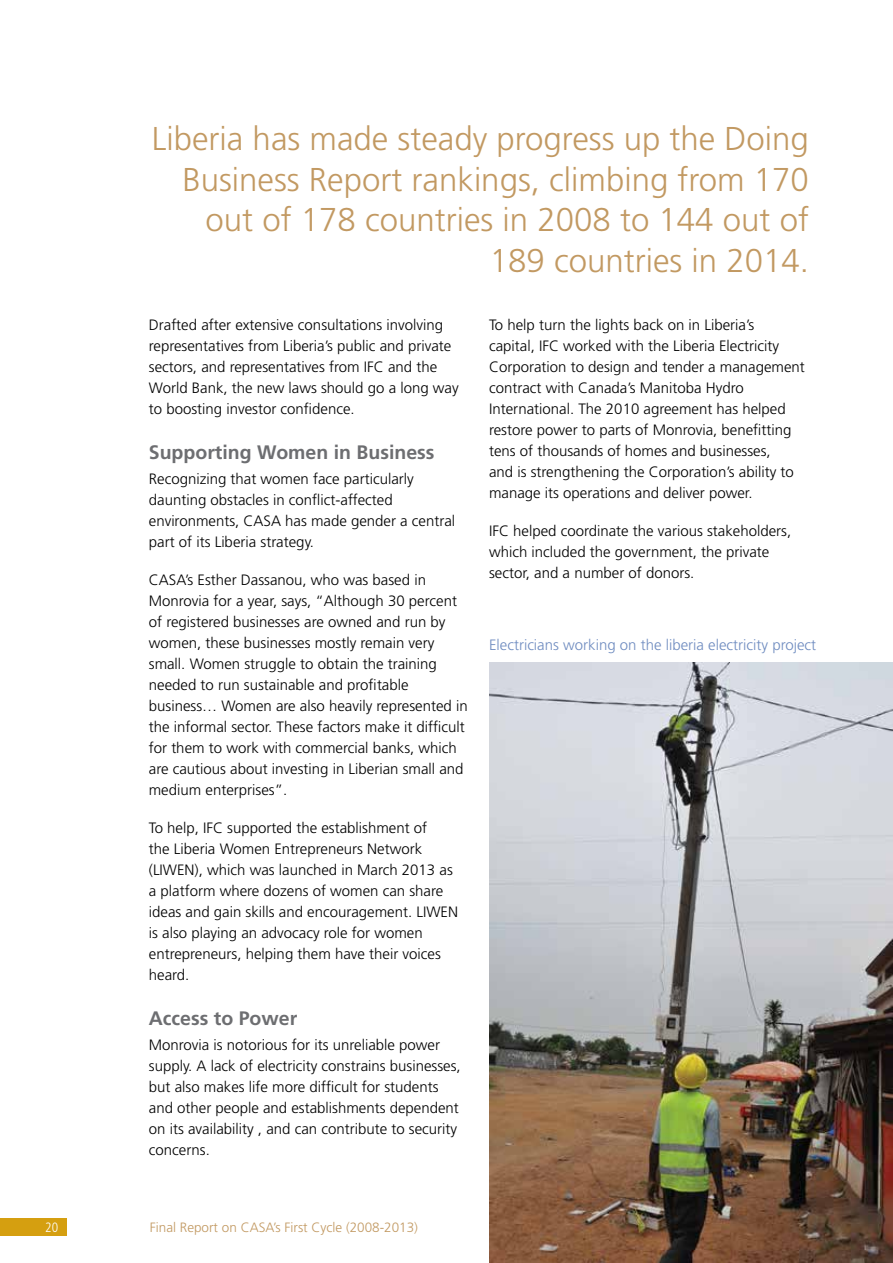
<style>
.page{position:relative;width:893px;height:1263px;background:#fff}
.page>*{position:absolute;margin:0;border:0;box-sizing:border-box;transform-origin:0 0}
.t1{font:300 33px/40.5px "Frutiger";color:#c29962;text-align:right}
.t2{font:700 19.5px "Frutiger";color:#6d6e71}
.t3{font:300 15px/21px "Frutiger";color:#000}
.t4{font:300 15px "Frutiger";color:#6f8cc0}
.t5{font:300 13.5px "Frutiger";color:#c29962}
.t6{font:300 condensed 13.5px "Frutiger";color:#fff}
</style>
<div class="page">
<div style="left:0;top:1218px;width:67px;height:18px;background:#d59f10"></div>
<img style="left:489px;top:663px;width:404px;height:600px">
<h1 class="t1" style="left:152px;top:119px;width:659px">Liberia has made steady progress up the Doing Business Report rankings, climbing from 170 out of 178 countries in 2008 to 144 out of 189 countries in 2014.</h1>
<p class="t3" style="left:149px;top:315px;width:311px">Drafted after extensive consultations involving representatives from Liberia’s public and private sectors, and representatives from IFC and the World Bank, the new laws should go a long way to boosting investor confidence.</p>
<h2 class="t2" style="left:149px;top:441px;width:287px">Supporting Women in Business</h2>
<p class="t3" style="left:149px;top:469px;width:308px">Recognizing that women face particularly daunting obstacles in conflict-affected environments, CASA has made gender a central part of its Liberia strategy.</p>
<p class="t3" style="left:149px;top:570px;width:320px">CASA’s Esther Dassanou, who was based in Monrovia for a year, says, “Although 30 percent of registered businesses are owned and run by women, these businesses mostly remain very small. Women struggle to obtain the training needed to run sustainable and profitable business… Women are also heavily represented in the informal sector. These factors make it difficult for them to work with commercial banks, which are cautious about investing in Liberian small and medium enterprises”.</p>
<p class="t3" style="left:149px;top:818px;width:311px">To help, IFC supported the establishment of<br>the Liberia Women Entrepreneurs Network (LIWEN), which was launched in March 2013 as a platform where dozens of women can share ideas and gain skills and encouragement. LIWEN is also playing an advocacy role for women entrepreneurs, helping them have their voices heard.</p>
<h2 class="t2" style="left:149px;top:1007px;width:150px">Access to Power</h2>
<p class="t3" style="left:149px;top:1035px;width:313px">Monrovia is notorious for its unreliable power supply. A lack of electricity constrains businesses, but also makes life more difficult for students and other people and establishments dependent on its availability , and can contribute to security concerns.</p>
<p class="t3" style="left:489px;top:315px;width:317px">To help turn the lights back on in Liberia’s<br>capital, IFC worked with the Liberia Electricity Corporation to design and tender a management contract with Canada’s Manitoba Hydro International. The 2010 agreement has helped restore power to parts of Monrovia, benefitting tens of thousands of homes and businesses,<br>and is strengthening the Corporation’s ability to manage its operations and deliver power.</p>
<p class="t3" style="left:489px;top:521px;width:304px">IFC helped coordinate the various stakeholders, which included the government, the private sector, and a number of donors.</p>
<p class="t4" style="left:489px;top:636px;width:329px">Electricians working on the liberia electricity project</p>
<p class="t6" style="left:45px;top:1220px;width:14px">20</p>
<p class="t5" style="left:150px;top:1219px;width:270px">Final Report on CASA’s First Cycle (2008-2013)</p>
</div>
